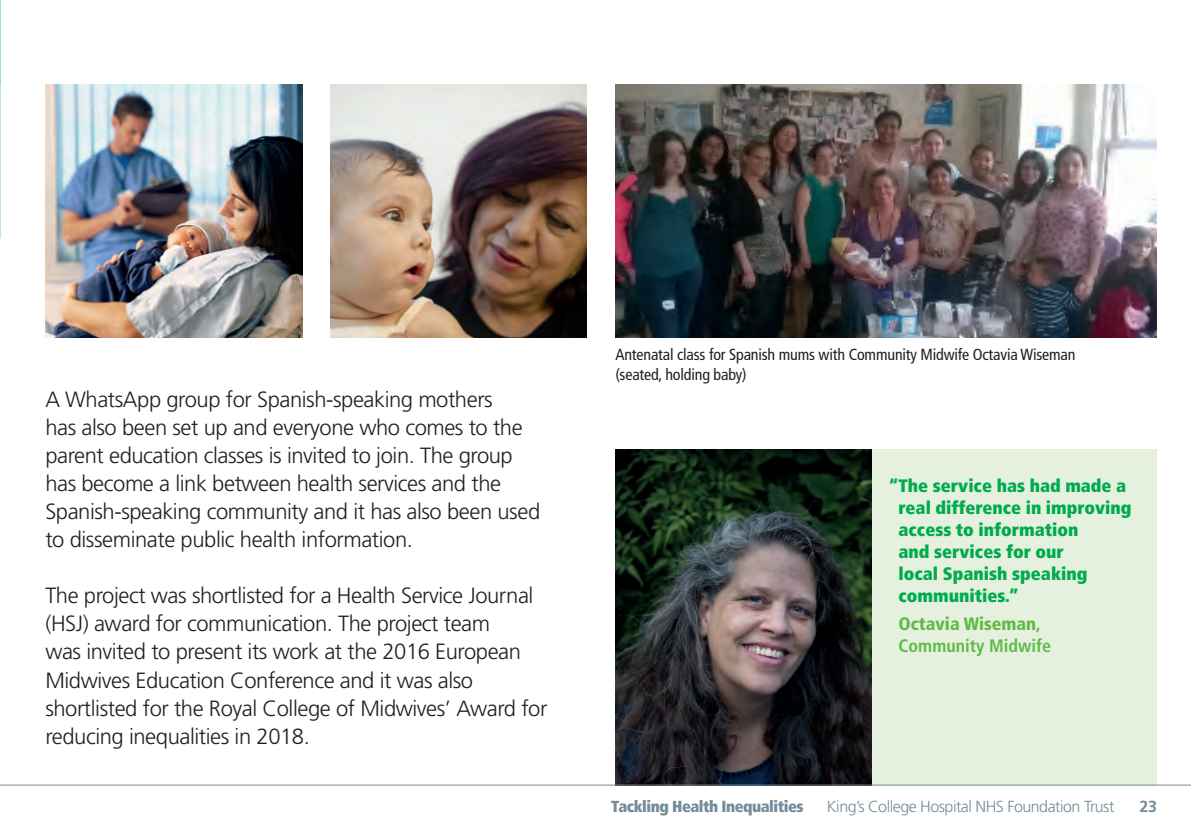
<style>
.page{position:relative;width:1191px;height:840px;background:#fff}
.page>*{position:absolute;margin:0;border:0;box-sizing:border-box;transform-origin:0 0}
.t1{font:300 22px/28px "Frutiger";letter-spacing:-.02em;color:#231f20}
.t2{font:900 condensed 18px/22px "Frutiger";color:#00ab4d}
.t3{font:700 condensed 18px/22px "Frutiger";color:#60bb46}
.t4{font:condensed 16px/20px "Frutiger";letter-spacing:-.01em;color:#231f20}
.t5{font:300 16px "Frutiger";letter-spacing:-.03em;color:#758c99}
.t6{font:900 condensed 16px "Frutiger";letter-spacing:-.03em;color:#758c99}
.t7{font:700 16px "Frutiger";color:#758c99}
.s1{font-weight:900}
</style>
<div class="page">
<div style="left:615px;top:449px;width:542px;height:336px;background:#e5f1de"></div>
<img style="left:615px;top:449px;width:257px;height:335px">
<hr style="left:0;top:784px;width:1191px;height:1px;background:#758c99">
<img style="left:615px;top:85px;width:542px;height:252px">
<img style="left:45px;top:85px;width:257px;height:252px">
<img style="left:330px;top:85px;width:257px;height:252px">
<p class="t1" style="left:45px;top:385px;width:496px">A WhatsApp group for Spanish-speaking mothers<br>has also been set up and everyone who comes to the parent education classes is invited to join. The group has become a link between health services and the Spanish-speaking community and it has also been used to disseminate public health information.</p>
<p class="t1" style="left:45px;top:581px;width:503px">The project was shortlisted for a Health Service Journal (HSJ) award for communication. The project team<br>was invited to present its work at the 2016 European Midwives Education Conference and it was also shortlisted for the Royal College of Midwives’ Award for reducing inequalities in 2018.</p>
<p class="t4" style="left:615px;top:345px;width:462px">Antenatal class for Spanish mums with Community Midwife Octavia Wiseman (seated, holding baby)</p>
<p class="t2" style="left:898px;top:474px;width:234px;text-indent:-10px">“The service has had made a real difference in improving access to information<br>and services for our<br>local Spanish speaking communities.”</p>
<p class="t3" style="left:898px;top:612px;width:154px"><span class="s1">Octavia Wiseman</span>,<br>Community Midwife</p>
<p class="t6" style="left:611px;top:795px;width:194px">Tackling Health Inequalities</p>
<p class="t5" style="left:827px;top:796px;width:289px">King’s College Hospital NHS Foundation Trust</p>
<p class="t7" style="left:1139px;top:796px;width:19px">23</p>
</div>
